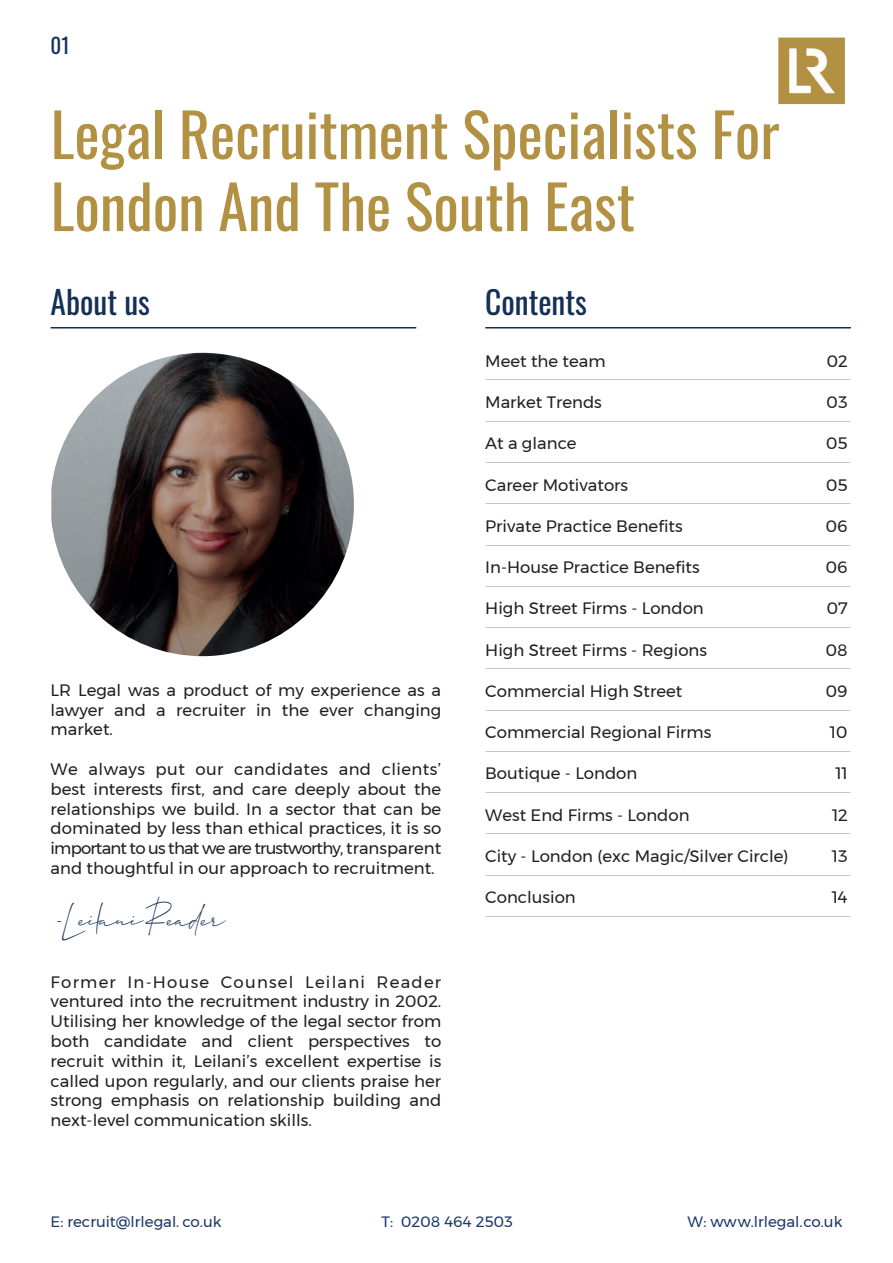
<style>
.page{position:relative;width:893px;height:1263px;background:#fff}
.page>*{position:absolute;margin:0;border:0;box-sizing:border-box;transform-origin:0 0}
.t1{font:60px/72px "Oswald";color:#b29143}
.t2{font:37.65px "Allison Script";letter-spacing:-.05em;color:#143056}
.t3{font:31.5px "Oswald";color:#143056}
.t4{font:21px "Oswald";color:#143056}
.t5{font:16.5px/19.8px "Montserrat";color:#231f20;text-align:justify}
.t6{font:15px "Montserrat";color:#1d3769}
</style>
<div class="page">
<img style="left:778px;top:37px;width:67px;height:68px">
<hr style="left:51px;top:327px;width:365px;height:1px;background:#143056">
<hr style="left:485px;top:327px;width:366px;height:1px;background:#143056">
<img style="left:51px;top:353px;width:303px;height:303px">
<p class="t4" style="left:51px;top:27px;width:21px">01</p>
<h1 class="t1" style="left:51px;top:93px;width:730px">Legal Recruitment Specialists For<br>London And The South East</h1>
<h3 class="t3" style="left:51px;top:275px;width:101px">About us</h3>
<h3 class="t3" style="left:485px;top:275px;width:103px">Contents</h3>
<p class="t5" style="left:51px;top:680px;width:392px">LR Legal was a product of my experience as a lawyer and a recruiter in the ever changing market.</p>
<p class="t5" style="left:51px;top:759px;width:392px">We always put our candidates and clients’ best interests first, and care deeply about the relationships we build. In a sector that can be dominated by less than ethical practices, it is so important to us that we are trustworthy, transparent and thoughtful in our approach to recruitment.</p>
<h2 class="t2" style="left:54px;top:890px;width:171px">-Leilani Reader</h2>
<p class="t5" style="left:51px;top:972px;width:392px">Former In-House Counsel Leilani Reader ventured into the recruitment industry in 2002.<br>Utilising her knowledge of the legal sector from both candidate and client perspectives to recruit within it, Leilani’s excellent expertise is called upon regularly, and our clients praise her strong emphasis on relationship building and next-level communication skills.</p>
<p class="t5" style="left:485px;top:351px;width:122px">Meet the team</p>
<p class="t5" style="left:826px;top:351px;width:23px">02</p>
<p class="t5" style="left:485px;top:392px;width:118px">Market Trends</p>
<p class="t5" style="left:826px;top:392px;width:23px">03</p>
<p class="t5" style="left:485px;top:433px;width:93px">At a glance</p>
<p class="t5" style="left:826px;top:433px;width:23px">05</p>
<p class="t5" style="left:485px;top:475px;width:144px">Career Motivators</p>
<p class="t5" style="left:826px;top:475px;width:23px">05</p>
<p class="t5" style="left:485px;top:516px;width:199px">Private Practice Benefits</p>
<p class="t5" style="left:825px;top:516px;width:24px">06</p>
<p class="t5" style="left:485px;top:557px;width:216px">In-House Practice Benefits</p>
<p class="t5" style="left:825px;top:557px;width:24px">06</p>
<p class="t5" style="left:485px;top:598px;width:220px">High Street Firms - London</p>
<p class="t5" style="left:827px;top:598px;width:23px">07</p>
<p class="t5" style="left:485px;top:640px;width:223px">High Street Firms - Regions</p>
<p class="t5" style="left:825px;top:640px;width:24px">08</p>
<p class="t5" style="left:485px;top:681px;width:199px">Commercial High Street</p>
<p class="t5" style="left:825px;top:681px;width:24px">09</p>
<p class="t5" style="left:485px;top:722px;width:228px">Commercial Regional Firms</p>
<p class="t5" style="left:830px;top:722px;width:19px">10</p>
<p class="t5" style="left:485px;top:763px;width:154px">Boutique - London</p>
<p class="t5" style="left:835px;top:763px;width:14px">11</p>
<p class="t5" style="left:485px;top:805px;width:206px">West End Firms - London</p>
<p class="t5" style="left:832px;top:805px;width:17px">12</p>
<p class="t5" style="left:485px;top:846px;width:305px">City - London (exc Magic/Silver Circle)</p>
<p class="t5" style="left:832px;top:846px;width:17px">13</p>
<p class="t5" style="left:485px;top:887px;width:92px">Conclusion</p>
<p class="t5" style="left:832px;top:887px;width:17px">14</p>
<p class="t6" style="left:51px;top:1210px;width:172px">E: recruit@lrlegal. co.uk</p>
<p class="t6" style="left:381px;top:1210px;width:133px">T: 0208 464 2503</p>
<p class="t6" style="left:688px;top:1210px;width:156px">W: www.lrlegal.co.uk</p>
</div>
